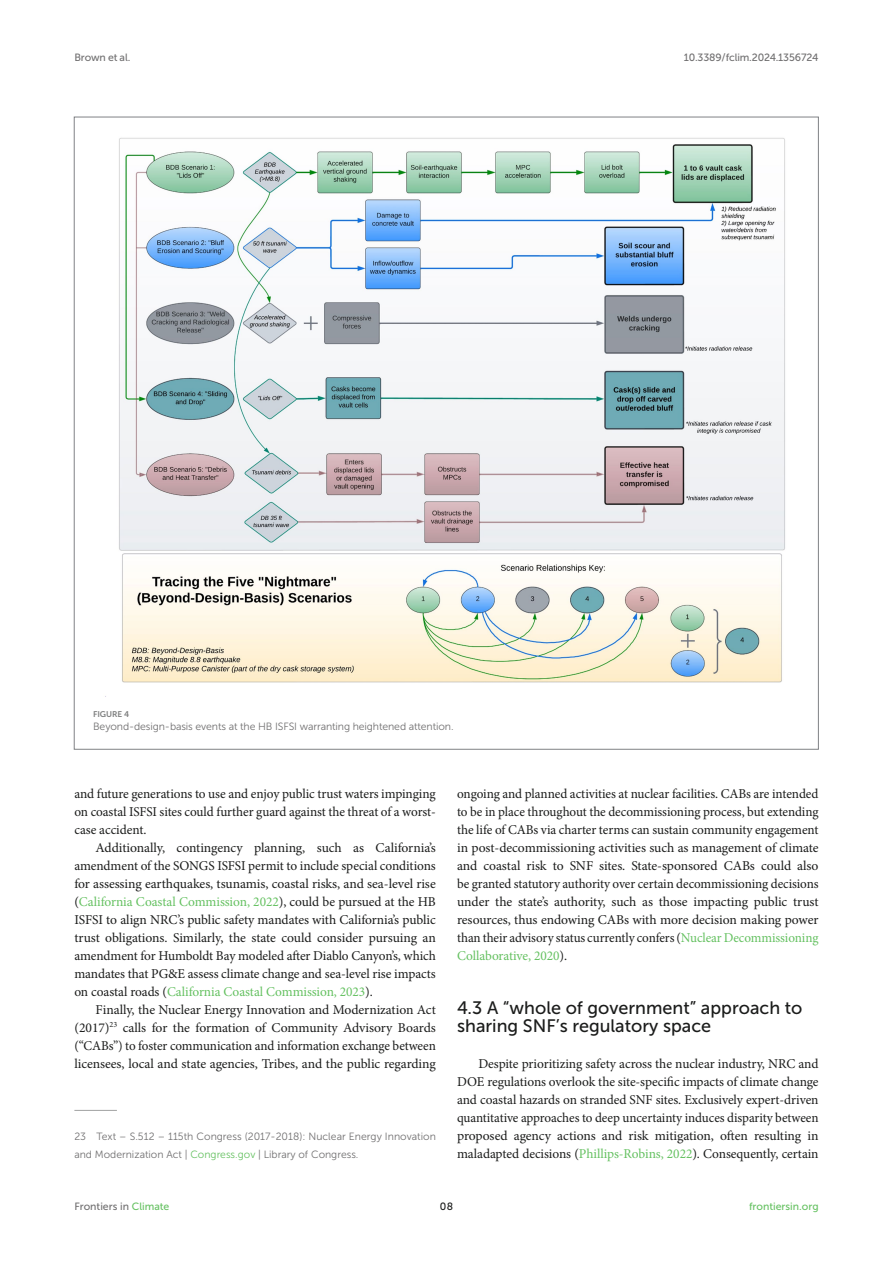
<style>
.page{position:relative;width:893px;height:1263px;background:#fff}
.page>*{position:absolute;margin:0;border:0;box-sizing:border-box;transform-origin:0 0}
.HEAD_2{font:18px/18px "Museo Sans 500";color:#1b1c1b}
.TEXT{font:13.5px/18px "Minion Pro";letter-spacing:-.005em;color:#1b1c1b;text-align:justify}
.TEXT_FLUSH{font:13.5px/18px "Minion Pro";letter-spacing:-.005em;color:#1b1c1b;text-align:justify}
.FOOTNOTE{font:10.5px/18px "Museo Sans 300";color:#706f70}
.FIG_LEG{font:10.5px "Museo Sans 300";letter-spacing:-.01em;color:#706f70}
.t1{font:10.5px "Museo Sans 500";letter-spacing:-.015em;color:#706f70}
.t2{font:10.5px "Museo Sans 500";color:#65c161}
.t3{font:10.5px "Museo Sans 500";color:#1b1c1b}
.FIG_HD{font:8.25px "Museo Sans 700";letter-spacing:-.01em;color:#7e7f7f}
.s1{color:#65c161}
</style>
<div class="page">
<img style="left:105px;top:138px;width:680px;height:559px">
<hr style="left:74px;top:1110px;width:43px;height:1px;background:#a2a3a3">
<p class="t1" style="left:74px;top:51px;width:57px">Brown et al.</p>
<p class="t1" style="left:684px;top:51px;width:136px">10.3389/fclim.2024.1356724</p>
<p class="FIG_HD" style="left:93px;top:709px;width:37px">FIGURE 4</p>
<p class="FIG_LEG" style="left:93px;top:721px;width:362px">Beyond-design-basis events at the HB ISFSI warranting heightened attention.</p>
<p class="TEXT_FLUSH" style="left:74px;top:785px;width:363px">and future generations to use and enjoy public trust waters impinging on coastal ISFSI sites could further guard against the threat of a worst&shy;case accident.</p>
<p class="TEXT" style="left:74px;top:839px;width:363px;text-indent:21px">Additionally, contingency planning, such as California’s amendment of the SONGS ISFSI permit to include special conditions for assessing earthquakes, tsunamis, coastal risks, and sea-level rise (<span class="s1">California Coastal Commission, 2022</span>), could be pursued at the HB ISFSI to align NRC’s public safety mandates with California’s public trust obligations. Similarly, the state could consider pursuing an amendment for Humboldt Bay modeled after Diablo Canyon’s, which mandates that PG&amp;E assess climate change and sea-level rise impacts on coastal roads (<span class="s1">California Coastal Commission, 2023</span>).</p>
<p class="TEXT" style="left:74px;top:1001px;width:363px;text-indent:21px">Finally, the Nuclear Energy Innovation and Modernization Act (2017)<sup>23</sup> calls for the formation of Community Advisory Boards (“CABs”) to foster communication and information exchange between licensees, local and state agencies, Tribes, and the public regarding</p>
<p class="FOOTNOTE" style="left:74px;top:1127px;width:363px">23 Text – S.512 – 115th Congress (2017-2018): Nuclear Energy Innovation and Modernization Act | <span class="s1">Congress.gov</span> | Library of Congress.</p>
<p class="TEXT" style="left:457px;top:785px;width:363px">ongoing and planned activities at nuclear facilities. CABs are intended to be in place throughout the decommissioning process, but extending the life of CABs via charter terms can sustain community engagement in post-decommissioning activities such as management of climate and coastal risk to SNF sites. State-sponsored CABs could also be granted statutory authority over certain decommissioning decisions under the state’s authority, such as those impacting public trust resources, thus endowing CABs with more decision making power than their advisory status currently confers (<span class="s1">Nuclear Decommissioning Collaborative, 2020</span>).</p>
<p class="HEAD_2" style="left:457px;top:999px;width:347px">4.3 A “whole of government” approach to sharing SNF’s regulatory space</p>
<p class="TEXT_FLUSH" style="left:457px;top:1055px;width:363px;text-indent:21px">Despite prioritizing safety across the nuclear industry, NRC and DOE regulations overlook the site-specific impacts of climate change and coastal hazards on stranded SNF sites. Exclusively expert-driven quantitative approaches to deep uncertainty induces disparity between proposed agency actions and risk mitigation, often resulting in maladapted decisions (<span class="s1">Phillips-Robins, 2022</span>). Consequently, certain</p>
<p class="t1" style="left:74px;top:1200px;width:97px">Frontiers in <span class="s1">Climate</span></p>
<p class="t3" style="left:440px;top:1200px;width:15px">08</p>
<p class="t2" style="left:749px;top:1200px;width:71px">frontiersin.org</p>
</div>
